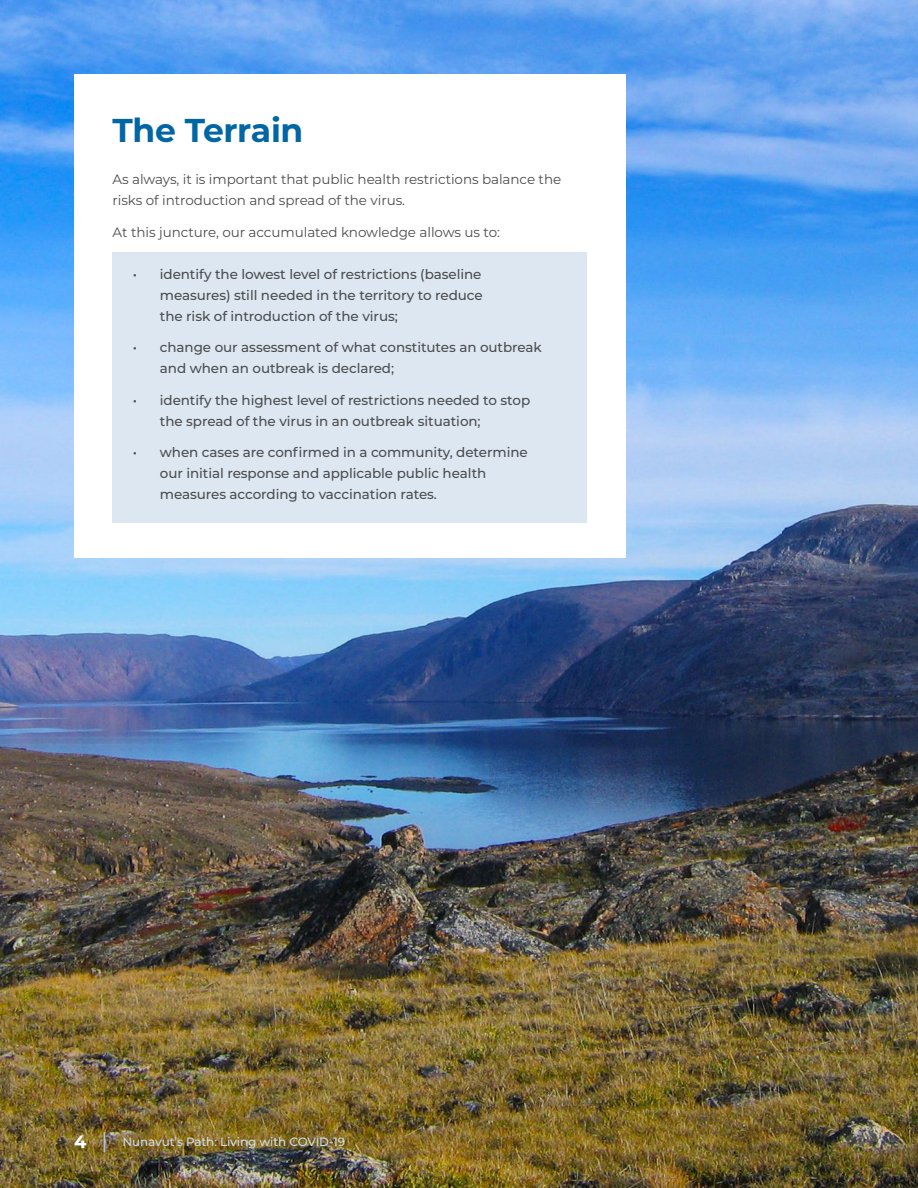
<style>
.page{position:relative;width:918px;height:1188px;background:#fff}
.page>*{position:absolute;margin:0;border:0;box-sizing:border-box;transform-origin:0 0}
.Page_Head{font:700 33px "Montserrat";letter-spacing:-.01em;color:#0066a4}
.t1{font:500 13.5px/21px "Montserrat";letter-spacing:-.005em;color:#4b4c4d}
.Body{font:13.5px/21px "Montserrat";letter-spacing:-.005em;color:#4b4c4d}
.t2{font:500 12px "Montserrat";letter-spacing:-.01em;color:#cfdded}
.s1{font-weight:700;font-size:18px;color:#fff}
.s2{font-size:21.6px;color:#b1c8e2}
</style>
<div class="page">
<img style="left:0;top:0;width:918px;height:1188px">
<div style="left:74px;top:74px;width:552px;height:484px;background:#fff"></div>
<div style="left:113px;top:252px;width:474px;height:92px;background:#dde7f2"></div>
<div style="left:113px;top:326px;width:474px;height:71px;background:#dde7f2"></div>
<div style="left:113px;top:378px;width:474px;height:71px;background:#dde7f2"></div>
<div style="left:113px;top:431px;width:474px;height:92px;background:#dde7f2"></div>
<p class="Page_Head" style="left:113px;top:107px;width:192px">The Terrain</p>
<p class="Body" style="left:113px;top:168px;width:450px">As always, it is important that public health restrictions balance the risks of introduction and spread of the virus.</p>
<p class="Body" style="left:113px;top:221px;width:389px">At this juncture, our accumulated knowledge allows us to:</p>
<p class="t1" style="left:160px;top:263px;width:324px;text-align:justify;text-indent:-27px">• identify the lowest level of restrictions (baseline measures) still needed in the territory to reduce the risk of introduction of the virus;</p>
<p class="t1" style="left:160px;top:336px;width:384px;text-indent:-27px">• change our assessment of what constitutes an outbreak and when an outbreak is declared;</p>
<p class="t1" style="left:160px;top:389px;width:372px;text-indent:-27px">• identify the highest level of restrictions needed to stop the spread of the virus in an outbreak situation;</p>
<p class="t1" style="left:160px;top:441px;width:369px;text-indent:-27px">• when cases are confirmed in a community, determine our initial response and applicable public health measures according to vaccination rates.</p>
<p class="t2" style="left:74px;top:1133px;width:272px"><span class="s1">4</span> <span class="s2">|</span> Nunavut’s Path: Living with COVID-19</p>
</div>
